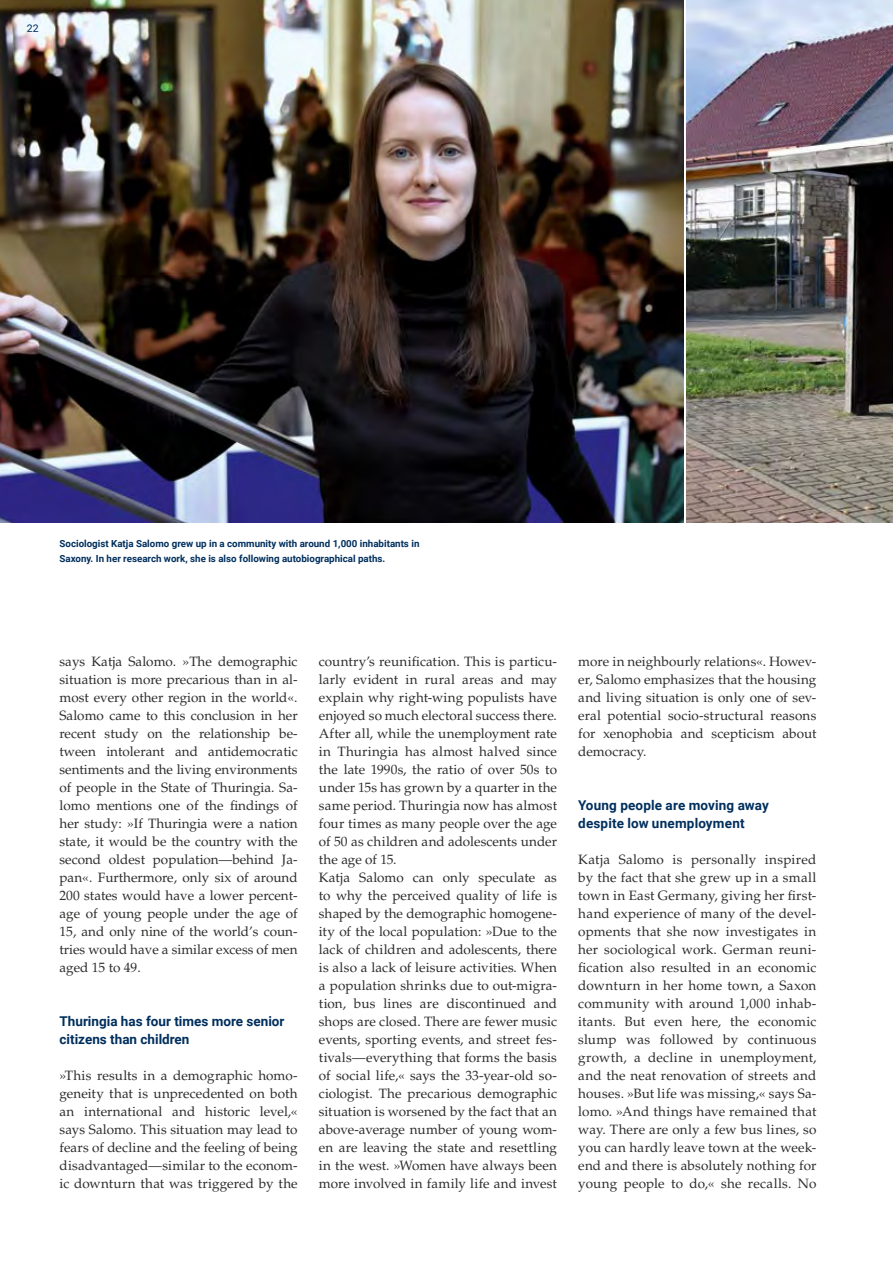
<style>
.page{position:relative;width:893px;height:1263px;background:#fff}
.page>*{position:absolute;margin:0;border:0;box-sizing:border-box;transform-origin:0 0}
.t1{font:13.5px/18px "Palatino LT Std";letter-spacing:.005em;color:#2c2c2b;text-align:justify}
.t2{font:700 13.5px/18px "Roboto";color:#002f5d}
.t3{font:10.5px "Roboto";color:#002f5d}
.t4{font:700 9.75px/15px "Roboto";color:#002f5d}
</style>
<div class="page">
<img style="left:687px;top:0;width:206px;height:522px">
<img style="left:0;top:0;width:684px;height:522px">
<p class="t3" style="left:27px;top:21px;width:13px">22</p>
<p class="t4" style="left:60px;top:536px;width:361px">Sociologist Katja Salomo grew up in a community with around 1,000 inhabitants in<br>Saxony. In her research work, she is also following autobiographical paths.</p>
<p class="t1" style="left:60px;top:653px;width:240px">says Katja Salomo. »The demographic situation is more precarious than in al&shy;most every other region in the world«.<br>Salomo came to this conclusion in her recent study on the relationship be&shy;tween intolerant and antidemocratic sentiments and the living environments of people in the State of Thuringia. Sa&shy;lomo mentions one of the findings of her study: »If Thuringia were a nation state, it would be the country with the second oldest population—behind Ja&shy;pan«. Furthermore, only six of around 200 states would have a lower percent&shy;age of young people under the age of 15, and only nine of the world’s coun&shy;tries would have a similar excess of men aged 15 to 49.</p>
<p class="t2" style="left:60px;top:1012px;width:226px">Thuringia has four times more senior citizens than children</p>
<p class="t1" style="left:60px;top:1067px;width:240px">»This results in a demographic homo&shy;geneity that is unprecedented on both an international and historic level,« says Salomo. This situation may lead to fears of decline and the feeling of being disadvantaged—similar to the econom&shy;ic downturn that was triggered by the</p>
<p class="t1" style="left:319px;top:653px;width:240px;text-align:left">country’s reunification. This is particu&shy;larly evident in rural areas and may explain why right-wing populists have enjoyed so much electoral success there.<br>After all, while the unemployment rate in Thuringia has almost halved since the late 1990s, the ratio of over 50s to under 15s has grown by a quarter in the same period. Thuringia now has almost four times as many people over the age of 50 as children and adolescents under the age of 15.<br>Katja Salomo can only speculate as to why the perceived quality of life is shaped by the demographic homogene&shy;ity of the local population: »Due to the lack of children and adolescents, there is also a lack of leisure activities. When a population shrinks due to out-migra&shy;tion, bus lines are discontinued and shops are closed. There are fewer music events, sporting events, and street fes&shy;tivals—everything that forms the basis of social life,« says the 33-year-old so&shy;ciologist. The precarious demographic situation is worsened by the fact that an above-average number of young wom&shy;en are leaving the state and resettling in the west. »Women have always been more involved in family life and invest</p>
<p class="t1" style="left:578px;top:652px;width:240px">more in neighbourly relations«. Howev&shy;er, Salomo emphasizes that the housing and living situation is only one of sev&shy;eral potential socio-structural reasons for xenophobia and scepticism about democracy.</p>
<p class="t2" style="left:578px;top:795px;width:192px">Young people are moving away despite low unemployment</p>
<p class="t1" style="left:578px;top:850px;width:240px">Katja Salomo is personally inspired by the fact that she grew up in a small town in East Germany, giving her first&shy;hand experience of many of the devel&shy;opments that she now investigates in her sociological work. German reuni&shy;fication also resulted in an economic downturn in her home town, a Saxon community with around 1,000 inhab&shy;itants. But even here, the economic slump was followed by continuous growth, a decline in unemployment, and the neat renovation of streets and houses. »But life was missing,« says Sa&shy;lomo. »And things have remained that way. There are only a few bus lines, so you can hardly leave town at the week&shy;end and there is absolutely nothing for young people to do,« she recalls. No</p>
</div>
